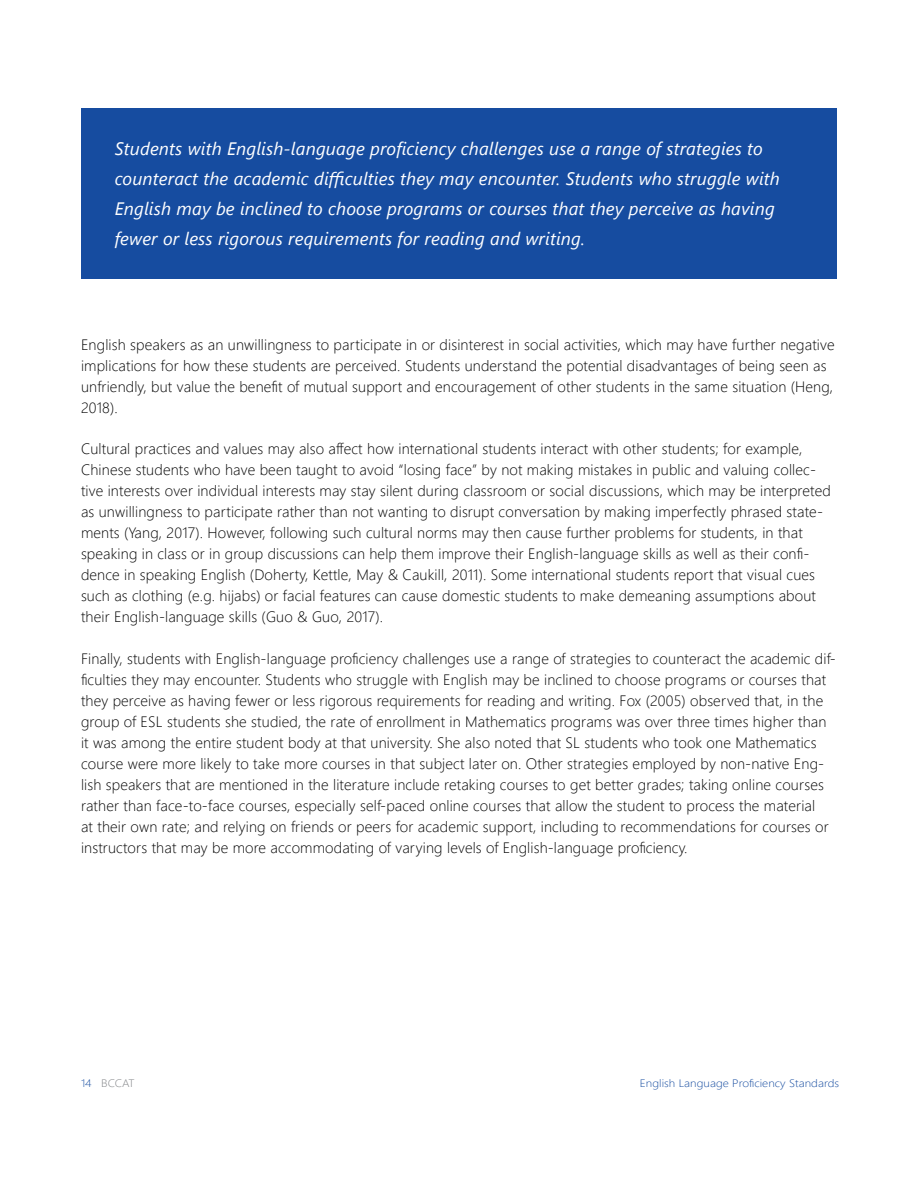
<style>
.page{position:relative;width:918px;height:1188px;background:#fff}
.page>*{position:absolute;margin:0;border:0;box-sizing:border-box;transform-origin:0 0}
.Callout_Text{font:italic 18px/30px "Segoe UI";letter-spacing:.01em;color:#fff}
.t1{font:300 15px/21px "Segoe UI";letter-spacing:.01em;color:#000}
.t2{font:300 10.8px "Segoe UI";letter-spacing:.005em;color:#164ca0;scale:1.11 1}
.t3{font:300 10.8px "Segoe UI";letter-spacing:.005em;color:#828487;scale:1.11 1}
.s1{color:#164ca0}
</style>
<div class="page">
<div style="left:81px;top:108px;width:756px;height:171px;background:#164ca0"></div>
<p class="Callout_Text" style="left:115px;top:132px;width:667px">Students with English-language proficiency challenges use a range of strategies to counteract the academic difficulties they may encounter. Students who struggle with English may be inclined to choose programs or courses that they perceive as having fewer or less rigorous requirements for reading and writing.</p>
<p class="t1" style="left:81px;top:333px;width:755px">English speakers as an unwillingness to participate in or disinterest in social activities, which may have further negative implications for how these students are perceived. Students understand the potential disadvantages of being seen as unfriendly, but value the benefit of mutual support and encouragement of other students in the same situation (Heng, 2018).</p>
<p class="t1" style="left:81px;top:437px;width:751px">Cultural practices and values may also affect how international students interact with other students; for example, Chinese students who have been taught to avoid “losing face” by not making mistakes in public and valuing collec&shy;tive interests over individual interests may stay silent during classroom or social discussions, which may be interpreted as unwillingness to participate rather than not wanting to disrupt conversation by making imperfectly phrased state&shy;ments (Yang, 2017). However, following such cultural norms may then cause further problems for students, in that speaking in class or in group discussions can help them improve their English-language skills as well as their confi&shy;dence in speaking English (Doherty, Kettle, May &amp; Caukill, 2011). Some international students report that visual cues such as clothing (e.g. hijabs) or facial features can cause domestic students to make demeaning assumptions about their English-language skills (Guo &amp; Guo, 2017).</p>
<p class="t1" style="left:81px;top:646px;width:756px">Finally, students with English-language proficiency challenges use a range of strategies to counteract the academic dif&shy;ficulties they may encounter. Students who struggle with English may be inclined to choose programs or courses that they perceive as having fewer or less rigorous requirements for reading and writing. Fox (2005) observed that, in the group of ESL students she studied, the rate of enrollment in Mathematics programs was over three times higher than it was among the entire student body at that university. She also noted that SL students who took one Mathematics course were more likely to take more courses in that subject later on. Other strategies employed by non-native Eng&shy;lish speakers that are mentioned in the literature include retaking courses to get better grades; taking online courses rather than face-to-face courses, especially self-paced online courses that allow the student to process the material<br>at their own rate; and relying on friends or peers for academic support, including to recommendations for courses or instructors that may be more accommodating of varying levels of English-language proficiency.</p>
<p class="t3" style="left:81px;top:1073px;width:50px"><span class="s1">14</span> BCCAT</p>
<p class="t2" style="left:640px;top:1073px;width:181px">English Language Proficiency Standards</p>
</div>
